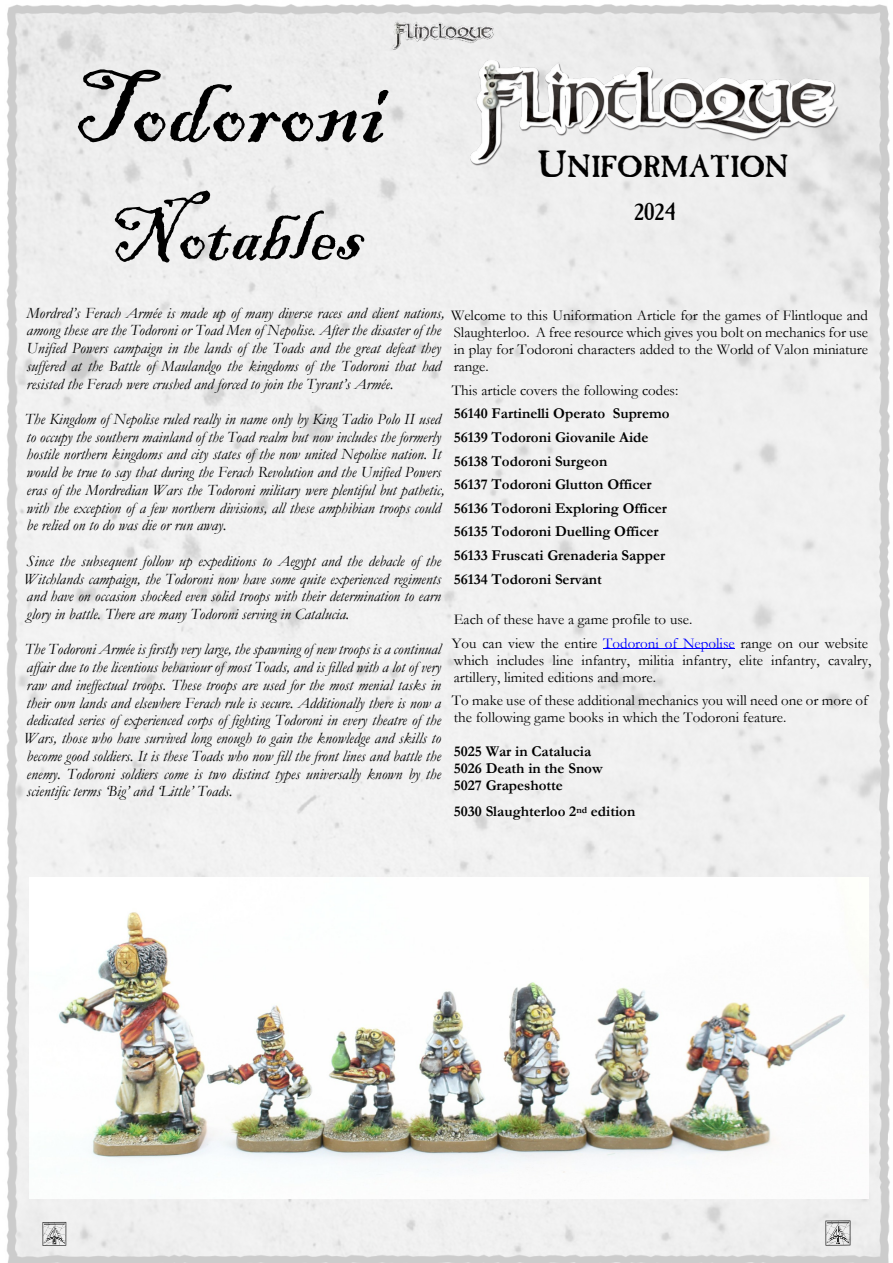
<style>
.page{position:relative;width:893px;height:1263px;background:#fff}
.page>*{position:absolute;margin:0;border:0;box-sizing:border-box;transform-origin:0 0}
.t1{font:108px "Blackadder ITC";color:#000}
.t2{font:84.6px "Blackadder ITC";color:#000}
.t3{font:30.9px "Caslon Antique VL";color:#000}
.t4{font:24px "Caslon Antique VL";color:#000}
.t5{font:italic 15.75px/17.7px "Garamond";color:#000}
.t6{font:15px/17px "Garamond";color:#000}
.t7{font:700 15px/23.7px "Garamond";color:#000}
.s1{font-size:38.7px}
.s2{color:#00f}
.s3{font-size:9.75px}
</style>
<div class="page">
<img style="left:6px;top:4px;width:884px;height:1259px">
<hr style="left:603px;top:649px;width:132px;height:1px;background:#00f">
<img style="left:471px;top:60px;width:368px;height:106px">
<img style="left:30px;top:877px;width:838px;height:321px">
<h1 class="t1" style="left:73px;top:44px;width:315px">Todoroni</h1>
<h2 class="t2" style="left:107px;top:183px;width:257px">Notables</h2>
<h3 class="t3" style="left:538px;top:154px;width:252px"><span class="s1">U</span>NIFORMATION</h3>
<h3 class="t4" style="left:634px;top:202px;width:43px">2024</h3>
<p class="t5" style="left:27px;top:306px;width:419px">Mordred’s Ferach Armée is made up of many diverse races and client nations, among these are the Todoroni or Toad Men of Nepolise. After the disaster of the Unified Powers campaign in the lands of the Toads and the great defeat they suffered at the Battle of Maulandgo the kingdoms of the Todoroni that had resisted the Ferach were crushed and forced to join the Tyrant’s Armée.</p>
<p class="t5" style="left:25px;top:412px;width:421px">The Kingdom of Nepolise ruled really in name only by King Tadio Polo II used to occupy the southern mainland of the Toad realm but now includes the formerly hostile northern kingdoms and city states of the now united Nepolise nation. It would be true to say that during the Ferach Revolution and the Unified Powers eras of the Mordredian Wars the Todoroni military were plentiful but pathetic, with the exception of a few northern divisions, all these amphibian troops could be relied on to do was die or run away.</p>
<p class="t5" style="left:24px;top:554px;width:419px;text-align:justify">Since the subsequent follow up expeditions to Aegypt and the debacle of the Witchlands campaign, the Todoroni now have some quite experienced regiments and have on occasion shocked even solid troops with their determination to earn glory in battle. There are many Todoroni serving in Catalucia.</p>
<p class="t5" style="left:24px;top:642px;width:419px;text-align:justify">The Todoroni Armée is firstly very large, the spawning of new troops is a continual affair due to the licentious behaviour of most Toads, and is filled with a lot of very raw and ineffectual troops. These troops are used for the most menial tasks in their own lands and elsewhere Ferach rule is secure. Additionally there is now a dedicated series of experienced corps of fighting Todoroni in every theatre of the Wars, those who have survived long enough to gain the knowledge and skills to become good soldiers. It is these Toads who now fill the front lines and battle the enemy. Todoroni soldiers come is two distinct types universally known by the scientific terms ‘Big’ and ‘Little’ Toads.</p>
<p class="t6" style="left:451px;top:309px;width:419px;text-align:justify">Welcome to this Uniformation Article for the games of Flintloque and Slaughterloo. A free resource which gives you bolt on mechanics for use in play for Todoroni characters added to the World of Valon miniature range.</p>
<p class="t6" style="left:452px;top:383px;width:228px">This article covers the following codes:</p>
<p class="t7" style="left:454px;top:403px;width:217px">56140 Fartinelli Operato Supremo<br>56139 Todoroni Giovanile Aide<br>56138 Todoroni Surgeon<br>56137 Todoroni Glutton Officer<br>56136 Todoroni Exploring Officer<br>56135 Todoroni Duelling Officer<br>56133 Fruscati Grenaderia Sapper<br>56134 Todoroni Servant</p>
<p class="t6" style="left:452px;top:609px;width:418px;line-height:23.7px">Each of these have a game profile to use.<br>You can view the entire <span class="s2">Todoroni of Nepolise</span> range on our website</p>
<p class="t6" style="left:454px;top:653px;width:419px">which includes line infantry, militia infantry, elite infantry, cavalry, artillery, limited editions and more.</p>
<p class="t6" style="left:452px;top:694px;width:418px">To make use of these additional mechanics you will need one or more of the following game books in which the Todoroni feature.</p>
<p class="t7" style="left:454px;top:744px;width:150px;line-height:17px">5025 War in Catalucia<br>5026 Death in the Snow<br>5027 Grapeshotte</p>
<p class="t7" style="left:454px;top:801px;width:183px">5030 Slaughterloo 2<span class="s3">nd</span> edition</p>
</div>
